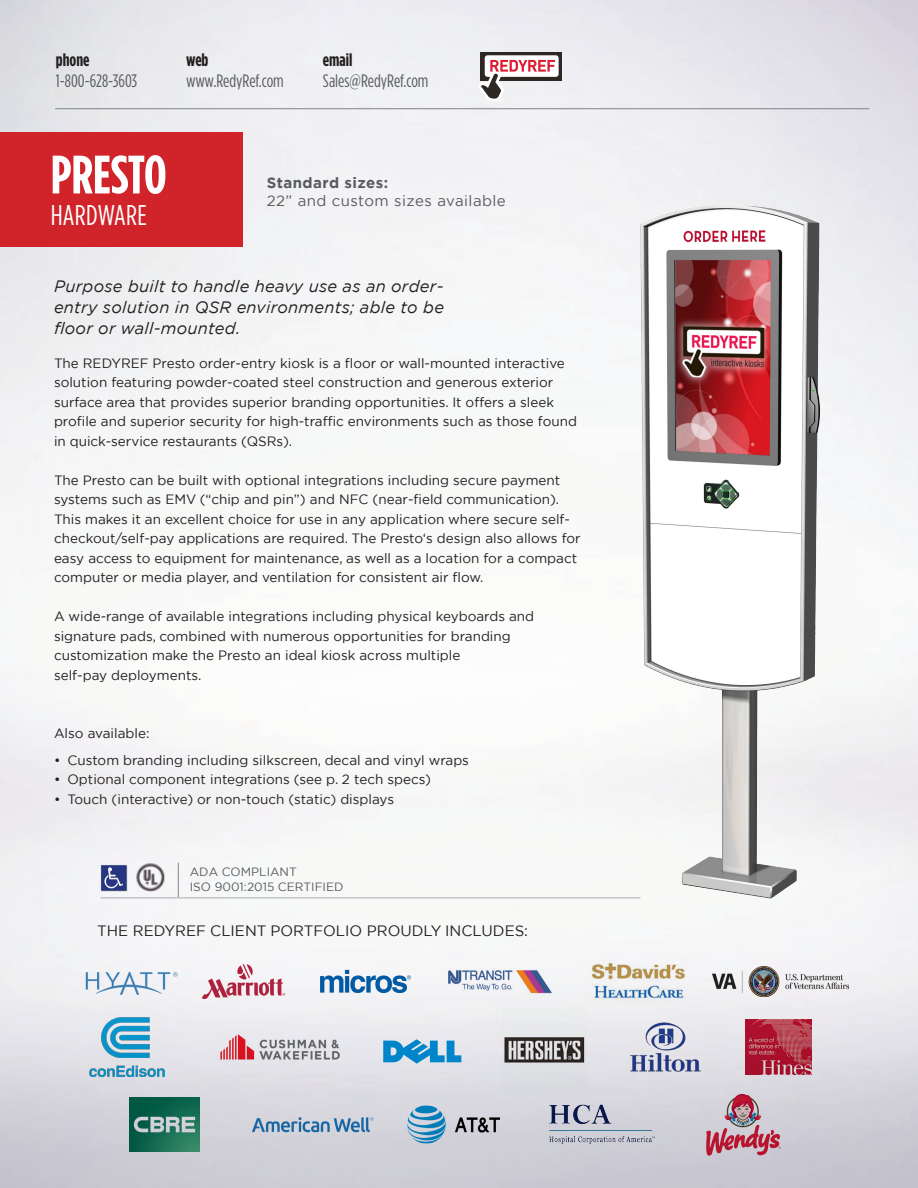
<style>
.page{position:relative;width:918px;height:1188px;background:#fff}
.page>*{position:absolute;margin:0;border:0;box-sizing:border-box;transform-origin:0 0}
.t1{font:700 54px "Gotham Condensed";color:#fff}
.t2{font:28.5px "Gotham Condensed";letter-spacing:.01em;color:#fff}
.t3{font:18px "Gotham Condensed";color:#585c5e}
.t4{font:700 18px "Gotham Condensed";color:#231f20}
.t5{font:italic 16.5px/21px "Gotham";letter-spacing:.015em;color:#231f20;text-align:justify}
.t6{font:15px "Gotham";color:#231f20}
.t7{font:15px "Gotham";letter-spacing:.03em;color:#585c5e}
.t8{font:700 15px "Gotham";letter-spacing:.03em;color:#585c5e}
.t9{font:13.5px/19.5px "Gotham";color:#231f20}
.t10{font:12px "Gotham";color:#585c5e}
</style>
<div class="page">
<img style="left:0;top:0;width:918px;height:1188px">
<hr style="left:55px;top:108px;width:814px;height:1px;background:#808285">
<div style="left:480px;top:52px;width:82px;height:28px;background:#2d2824"></div>
<div style="left:485px;top:55px;width:74px;height:22px;background:#fff;border-radius:3px"></div>
<svg style="left:476px;top:60px;width:79px;height:44px"></svg>
<hr style="left:100px;top:898px;width:540px;height:1px;background:#585c5e">
<img style="left:69px;top:956px;width:118px;height:55px">
<img style="left:201px;top:964px;width:85px;height:35px">
<img style="left:321px;top:952px;width:90px;height:60px">
<img style="left:448px;top:969px;width:104px;height:26px">
<img style="left:589px;top:933px;width:98px;height:98px">
<img style="left:713px;top:967px;width:135px;height:30px">
<img style="left:703px;top:1090px;width:81px;height:69px">
<img style="left:402px;top:1079px;width:103px;height:91px">
<img style="left:130px;top:1098px;width:70px;height:53px">
<img style="left:90px;top:1018px;width:75px;height:58px">
<img style="left:220px;top:1033px;width:120px;height:28px">
<img style="left:502px;top:1009px;width:84px;height:84px">
<img style="left:629px;top:1022px;width:72px;height:50px">
<img style="left:746px;top:1020px;width:65px;height:54px">
<img style="left:542px;top:1098px;width:119px;height:54px">
<img style="left:246px;top:1088px;width:132px;height:73px">
<img style="left:121px;top:849px;width:49px;height:53px">
<img style="left:93px;top:857px;width:43px;height:42px">
<hr style="left:178px;top:863px;width:1px;height:34px;background:#808285">
<svg style="left:383px;top:1039px;width:78px;height:25px;background:#5dabd7"></svg>
<div style="left:0;top:132px;width:243px;height:115px;background:#d1232a"></div>
<img style="left:640px;top:203px;width:181px;height:696px">
<p class="t4" style="left:56px;top:49px;width:35px">phone</p>
<p class="t3" style="left:56px;top:71px;width:83px">1-800-628-3603</p>
<p class="t4" style="left:186px;top:49px;width:24px">web</p>
<p class="t3" style="left:186px;top:71px;width:99px">www.RedyRef.com</p>
<p class="t4" style="left:323px;top:49px;width:31px">email</p>
<p class="t3" style="left:323px;top:71px;width:107px">Sales@RedyRef.com</p>
<p class="t1" style="left:51px;top:143px;width:117px">PRESTO</p>
<p class="t2" style="left:51px;top:199px;width:98px">HARDWARE</p>
<p class="t8" style="left:267px;top:173px;width:123px">Standard sizes:</p>
<p class="t7" style="left:267px;top:191px;width:241px">22” and custom sizes available</p>
<p class="t5" style="left:54px;top:275px;width:392px">Purpose built to handle heavy use as an order&shy;entry solution in QSR environments; able to be floor or wall-mounted.</p>
<p class="t9" style="left:54px;top:353px;width:524px">The REDYREF Presto order-entry kiosk is a floor or wall-mounted interactive solution featuring powder-coated steel construction and generous exterior surface area that provides superior branding opportunities. It offers a sleek profile and superior security for high-traffic environments such as those found in quick-service restaurants (QSRs).</p>
<p class="t9" style="left:54px;top:470px;width:528px">The Presto can be built with optional integrations including secure payment systems such as EMV (“chip and pin”) and NFC (near-field communication).<br>This makes it an excellent choice for use in any application where secure self&shy;checkout/self-pay applications are required. The Presto‘s design also allows for easy access to equipment for maintenance, as well as a location for a compact computer or media player, and ventilation for consistent air flow.</p>
<p class="t9" style="left:54px;top:607px;width:482px">A wide-range of available integrations including physical keyboards and signature pads, combined with numerous opportunities for branding customization make the Presto an ideal kiosk across multiple<br>self-pay deployments.</p>
<p class="t9" style="left:54px;top:724px;width:97px">Also available:</p>
<p class="t9" style="left:54px;top:750px;width:417px">• Custom branding including silkscreen, decal and vinyl wraps</p>
<p class="t9" style="left:54px;top:769px;width:379px">• Optional component integrations (see p. 2 tech specs)</p>
<p class="t9" style="left:54px;top:789px;width:342px">• Touch (interactive) or non-touch (static) displays</p>
<p class="t10" style="left:190px;top:864px;width:109px">ADA COMPLIANT</p>
<p class="t10" style="left:190px;top:879px;width:155px">ISO 9001:2015 CERTIFIED</p>
<p class="t6" style="left:97px;top:921px;width:432px">THE REDYREF CLIENT PORTFOLIO PROUDLY INCLUDES:</p>
</div>
